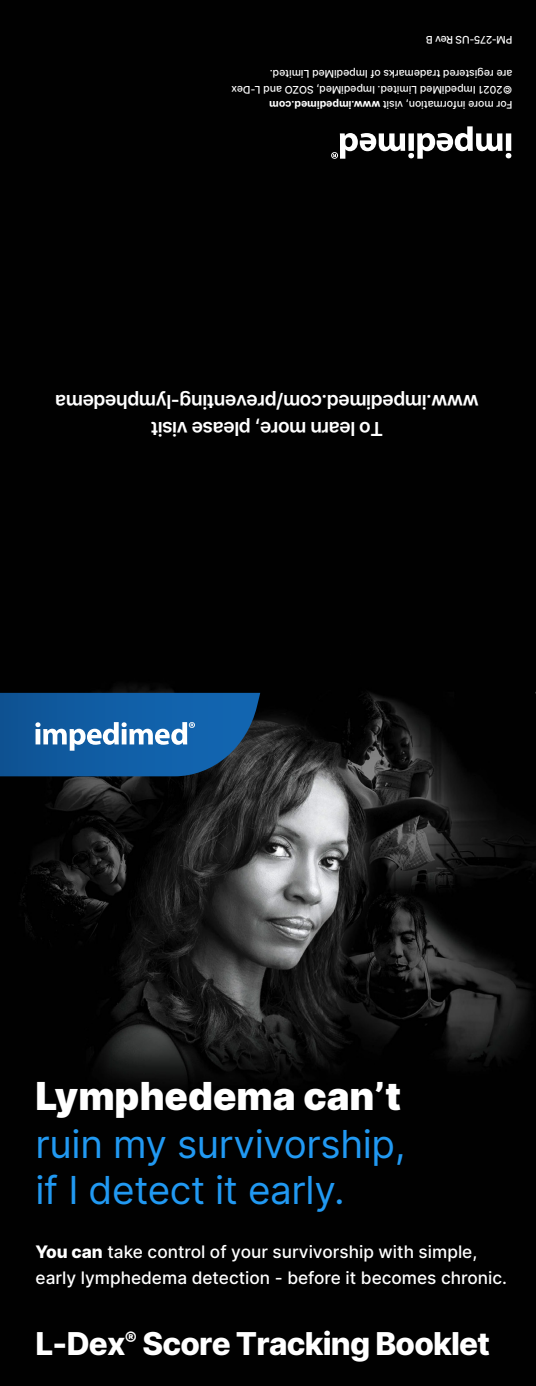
<style>
.page{position:relative;width:536px;height:1386px;background:#fff}
.page>*{position:absolute;margin:0;border:0;box-sizing:border-box;transform-origin:0 0}
.t1{font:38.68px/46px "Inter";letter-spacing:-.01em;color:#2199f2}
.t2{font:900 38.68px "Inter";color:#fff}
.t3{font:800 31.5px "Inter";letter-spacing:-.025em;color:#fff}
.t4{font:600 19.25px/26.2px "Inter";letter-spacing:-.025em;color:#fff;text-align:center}
.t5{font:500 17.15px/25.7px "Inter";color:#fff}
.t6{font:500 10.5px/15.8px "Inter";letter-spacing:-.005em;color:#fff}
.t7{font:500 10.5px "Inter";letter-spacing:-.03em;color:#fff}
.s1{font-weight:700}
.s2{font-weight:800}
</style>
<div class="page">
<img style="left:0;top:622px;width:536px;height:764px">
<svg style="left:0;top:693px;width:260px;height:83px;background:#2566a2"></svg>
<div style="left:0;top:0;width:536px;height:622px;background:#010101"></div>
<svg style="left:331px;top:126px;width:180px;height:33px"></svg>
<p class="t7" style="left:512px;top:48px;width:88px;rotate:-180deg">PM-275-US Rev B</p>
<p class="t6" style="left:512px;top:113px;width:282px;rotate:-180deg">For more information, visit <span class="s1">www.impedimed.com<br></span>©2021 ImpediMed Limited. ImpediMed, SOZO and L-Dex are registered trademarks of ImpediMed Limited.</p>
<h3 class="t4" style="left:478px;top:442px;width:425px;rotate:-180deg">To learn more, please visit www.impedimed.com/preventing-lymphedema</h3>
<h1 class="t2" style="left:36px;top:1068px;width:367px">Lymphedema can’t</h1>
<h1 class="t1" style="left:36px;top:1121px;width:371px">ruin my survivorship, if I detect it early.</h1>
<h3 class="t5" style="left:36px;top:1239px;width:473px"><span class="s2">You can</span> take control of your survivorship with simple, early lymphedema detection - before it becomes chronic.</h3>
<h2 class="t3" style="left:35px;top:1321px;width:456px">L-Dex<sup>®</sup> Score Tracking Booklet</h2>
</div>
